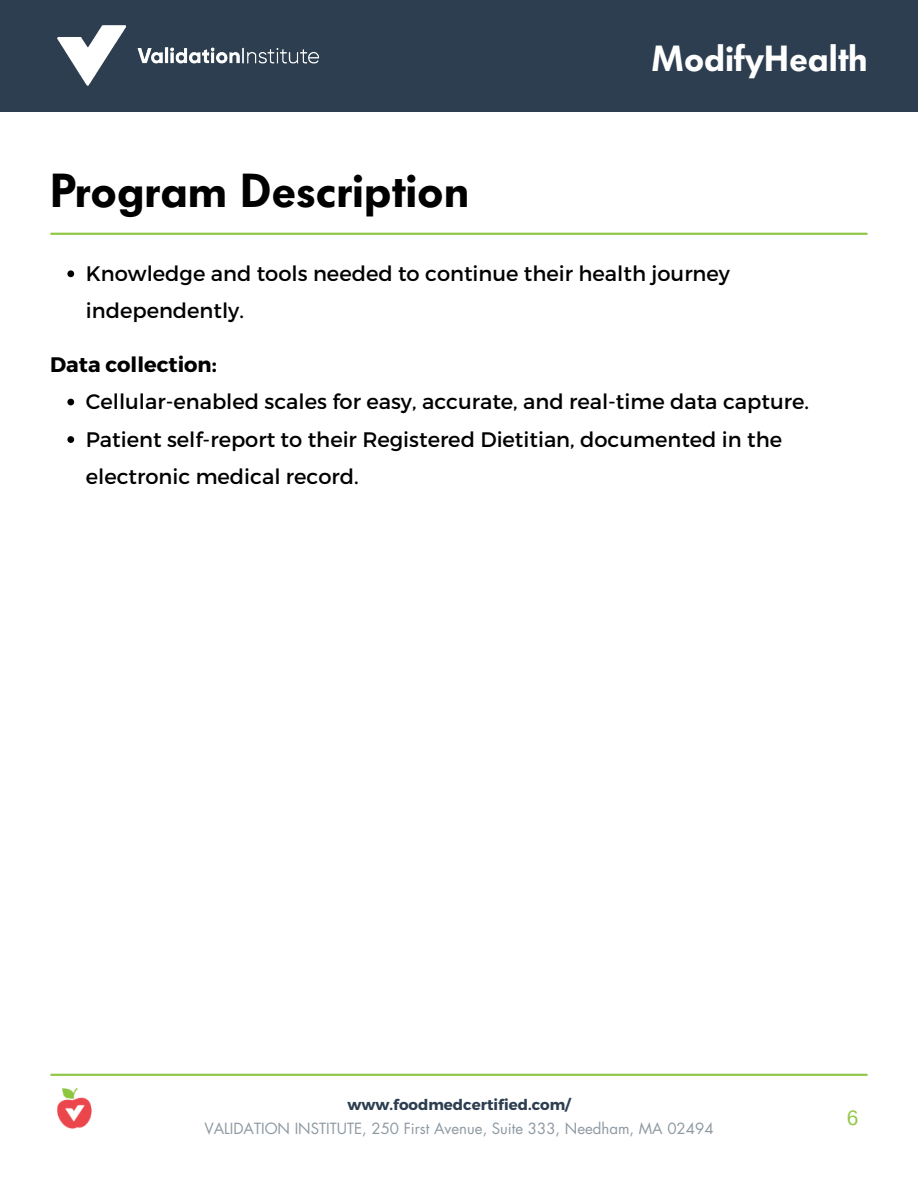
<style>
.page{position:relative;width:918px;height:1188px;background:#fff}
.page>*{position:absolute;margin:0;border:0;box-sizing:border-box;transform-origin:0 0}
.t1{font:600 47.25px "Futura BQ";color:#000}
.t2{font:600 36px "Futura BQ";color:#fff}
.t3{font:21px/37.5px "Montserrat";color:#000}
.t4{font:700 21px "Montserrat";color:#000}
.t5{font:21px "Arimo";color:#92c849}
.t6{font:15px "Futura LT";color:#8e99a2}
.t7{font:700 15px "Montserrat";color:#2c3e50}
</style>
<div class="page">
<div style="left:0;top:0;width:918px;height:112px;background:#2c3e50"></div>
<img style="left:57px;top:25px;width:263px;height:61px">
<hr style="left:51px;top:1074px;width:816px;height:2px;background:#92c849">
<img style="left:57px;top:1088px;width:35px;height:41px">
<hr style="left:51px;top:233px;width:816px;height:2px;background:#92c849">
<svg style="left:67px;top:270px;width:7px;height:7px"></svg>
<svg style="left:67px;top:399px;width:7px;height:6px"></svg>
<svg style="left:67px;top:436px;width:7px;height:7px"></svg>
<h3 class="t1" style="left:50px;top:163px;width:421px">Program Description</h3>
<p class="t2" style="left:651px;top:38px;width:218px">ModifyHealth</p>
<p class="t3" style="left:86px;top:254px;width:646px">Knowledge and tools needed to continue their health journey independently.</p>
<p class="t4" style="left:50px;top:351px;width:168px">Data collection:</p>
<p class="t3" style="left:86px;top:382px;width:725px">Cellular-enabled scales for easy, accurate, and real-time data capture.</p>
<h5 class="t3" style="left:86px;top:419px;width:698px">Patient self-report to their Registered Dietitian, documented in the electronic medical record.</h5>
<h1 class="t7" style="left:347px;top:1095px;width:225px">www.foodmedcertified.com/</h1>
<p class="t6" style="left:204px;top:1119px;width:511px">VALIDATION INSTITUTE, 250 First Avenue, Suite 333, Needham, MA 02494</p>
<h2 class="t5" style="left:847px;top:1106px;width:13px">6</h2>
</div>
